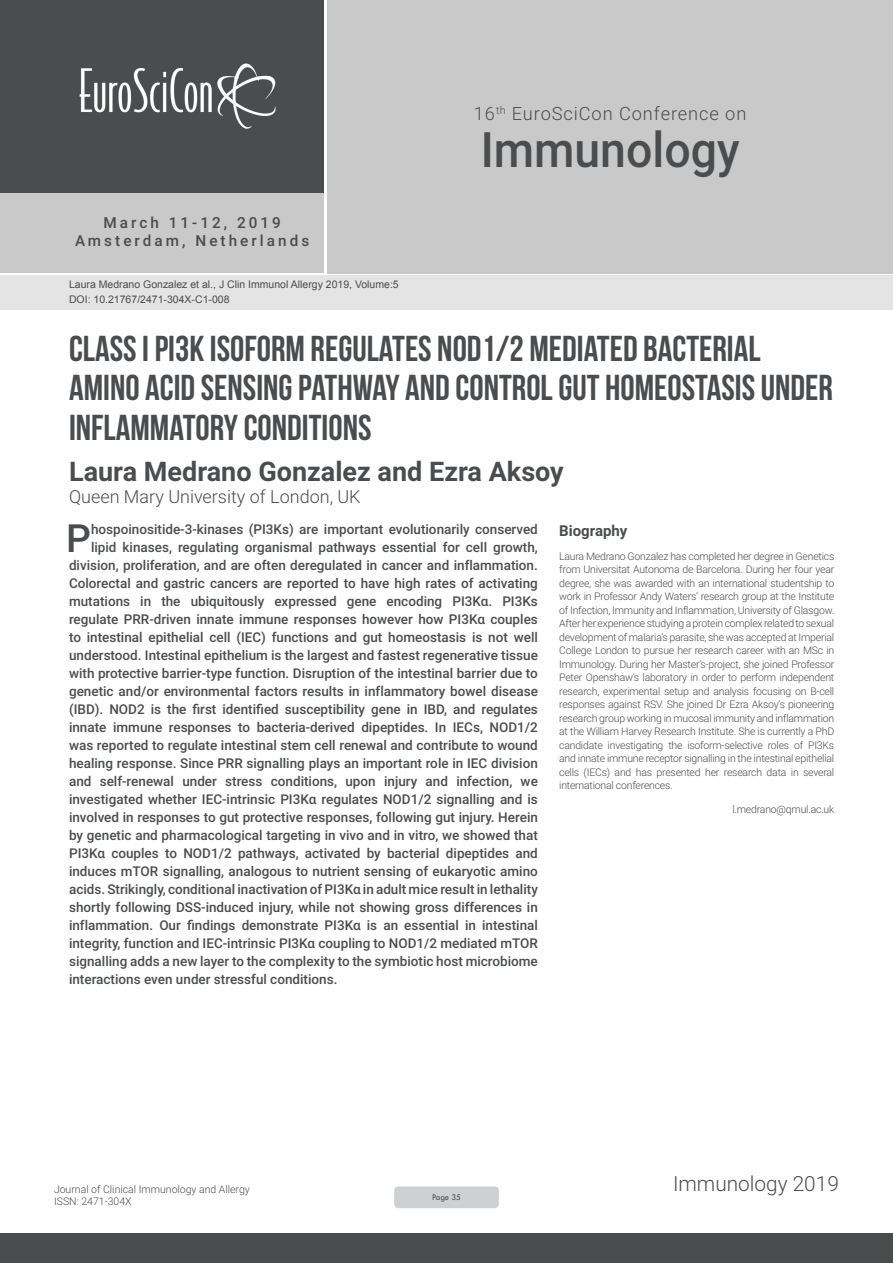
<style>
.page{position:relative;width:893px;height:1263px;background:#fff}
.page>*{position:absolute;margin:0;border:0;box-sizing:border-box;transform-origin:0 0}
.t1{font:500 48.9px "Roboto";color:#4b4c4d;scale:.95 1}
.Abstract{font:500 38.85px "Roboto";color:#4b4c4d}
.t2{font:36px/39.6px "Bebas Neue";color:#4b4c4d}
.t3{font:700 27px "Roboto";color:#4b4c4d}
.t4{font:300 20.85px "Roboto";color:#4b4c4d}
.t5{font:300 18.3px "Roboto";letter-spacing:.05em;color:#4b4c4d}
.t6{font:300 18px "Roboto";color:#4b4c4d}
.t7{font:500 15.3px/18.3px "Roboto";letter-spacing:.2em;color:#4b4c4d;text-align:center}
.Bio_Heading{font:700 15px "Roboto";color:#4b4c4d}
.Abstract-2{font:500 13.5px "Roboto";color:#4b4c4d}
.Biography{font:300 10.5px/13.5px "Roboto";letter-spacing:-.02em;color:#4b4c4d;text-align:justify}
.t8{font:10.5px "Arial";color:#4b4c4d}
.Biography-2{font:300 10.5px/12.6px "Roboto";color:#4b4c4d}
.t9{font:9px "Tw Cen";letter-spacing:-.02em;color:#4b4c4d;scale:.95 1}
</style>
<div class="page">
<div style="left:0;top:0;width:323px;height:193px;background:#4b4c4d"></div>
<div style="left:1px;top:193px;width:323px;height:80px;background:#c9c9c9"></div>
<div style="left:327px;top:0;width:566px;height:273px;background:#c9c9c9"></div>
<img style="left:79px;top:63px;width:197px;height:66px">
<div style="left:0;top:1233px;width:893px;height:30px;background:#4b4c4d"></div>
<div style="left:1px;top:275px;width:892px;height:35px;background:#e4e4e4"></div>
<div style="left:394px;top:1186px;width:105px;height:22px;background:#cfd0d2;border-radius:4px"></div>
<p class="t7" style="left:75px;top:213px;width:236px">March 11-12, 2019<br>Amsterdam, Netherlands</p>
<p class="t8" style="left:69px;top:278px;width:331px">Laura Medrano Gonzalez et al., J Clin Immunol Allergy 2019, Volume:5</p>
<p class="t8" style="left:69px;top:292px;width:162px">DOI: 10.21767/2471-304X-C1-008</p>
<h3 class="t5" style="left:474px;top:100px;width:274px">16<sup>th</sup> EuroSciCon Conference on</h3>
<h1 class="t1" style="left:481px;top:116px;width:274px">Immunology</h1>
<p class="t2" style="left:69px;top:328px;width:765px">CLASS I PI3K ISOFORM REGULATES NOD1/2 MEDIATED BACTERIAL<br>AMINO ACID SENSING PATHWAY AND CONTROL GUT HOMEOSTASIS UNDER<br>INFLAMMATORY CONDITIONS</p>
<p class="t3" style="left:69px;top:453px;width:496px">Laura Medrano Gonzalez and Ezra Aksoy</p>
<p class="t6" style="left:69px;top:484px;width:293px">Queen Mary University of London, UK</p>
<p class="Abstract" style="left:66px;top:511px;width:26px">P</p>
<p class="Abstract-2" style="left:91px;top:520px;width:448px">hospoinositide-3-kinases (PI3Ks) are important evolutionarily conserved</p>
<p class="Abstract-2" style="left:91px;top:538px;width:448px">lipid kinases, regulating organismal pathways essential for cell growth,</p>
<p class="Abstract-2" style="left:69px;top:556px;width:470px">division, proliferation, and are often deregulated in cancer and inflammation.</p>
<p class="Abstract-2" style="left:69px;top:574px;width:470px">Colorectal and gastric cancers are reported to have high rates of activating</p>
<p class="Abstract-2" style="left:69px;top:592px;width:470px">mutations in the ubiquitously expressed gene encoding PI3Kα. PI3Ks</p>
<p class="Abstract-2" style="left:69px;top:610px;width:470px">regulate PRR-driven innate immune responses however how PI3Kα couples</p>
<p class="Abstract-2" style="left:69px;top:628px;width:470px">to intestinal epithelial cell (IEC) functions and gut homeostasis is not well</p>
<p class="Abstract-2" style="left:69px;top:646px;width:470px">understood. Intestinal epithelium is the largest and fastest regenerative tissue</p>
<p class="Abstract-2" style="left:69px;top:664px;width:470px">with protective barrier-type function. Disruption of the intestinal barrier due to</p>
<p class="Abstract-2" style="left:69px;top:682px;width:470px">genetic and/or environmental factors results in inflammatory bowel disease</p>
<p class="Abstract-2" style="left:69px;top:700px;width:470px">(IBD). NOD2 is the first identified susceptibility gene in IBD, and regulates</p>
<p class="Abstract-2" style="left:69px;top:718px;width:470px">innate immune responses to bacteria-derived dipeptides. In IECs, NOD1/2</p>
<p class="Abstract-2" style="left:69px;top:736px;width:470px">was reported to regulate intestinal stem cell renewal and contribute to wound</p>
<p class="Abstract-2" style="left:69px;top:754px;width:470px">healing response. Since PRR signalling plays an important role in IEC division</p>
<p class="Abstract-2" style="left:69px;top:772px;width:470px">and self-renewal under stress conditions, upon injury and infection, we</p>
<p class="Abstract-2" style="left:69px;top:790px;width:470px">investigated whether IEC-intrinsic PI3Kα regulates NOD1/2 signalling and is</p>
<p class="Abstract-2" style="left:69px;top:808px;width:470px">involved in responses to gut protective responses, following gut injury. Herein</p>
<p class="Abstract-2" style="left:69px;top:826px;width:470px">by genetic and pharmacological targeting in vivo and in vitro, we showed that</p>
<p class="Abstract-2" style="left:69px;top:844px;width:470px">PI3Kα couples to NOD1/2 pathways, activated by bacterial dipeptides and</p>
<p class="Abstract-2" style="left:69px;top:862px;width:470px">induces mTOR signalling, analogous to nutrient sensing of eukaryotic amino</p>
<p class="Abstract-2" style="left:69px;top:880px;width:470px">acids. Strikingly, conditional inactivation of PI3Kα in adult mice result in lethality</p>
<p class="Abstract-2" style="left:69px;top:898px;width:470px">shortly following DSS-induced injury, while not showing gross differences in</p>
<p class="Abstract-2" style="left:69px;top:916px;width:470px">inflammation. Our findings demonstrate PI3Kα is an essential in intestinal</p>
<p class="Abstract-2" style="left:69px;top:934px;width:470px">integrity, function and IEC-intrinsic PI3Kα coupling to NOD1/2 mediated mTOR</p>
<p class="Abstract-2" style="left:69px;top:952px;width:470px">signalling adds a new layer to the complexity to the symbiotic host microbiome</p>
<p class="Abstract-2" style="left:69px;top:970px;width:270px">interactions even under stressful conditions.</p>
<p class="Bio_Heading" style="left:559px;top:520px;width:70px">Biography</p>
<p class="Biography" style="left:559px;top:549px;width:277px">Laura Medrano Gonzalez has completed her degree in Genetics from Universitat Autonoma de Barcelona. During her four year degree, she was awarded with an international studentship to work in Professor Andy Waters’ research group at the Institute of Infection, Immunity and Inflammation, University of Glasgow.<br>After her experience studying a protein complex related to sexual development of malaria’s parasite, she was accepted at Imperial College London to pursue her research career with an MSc in Immunology. During her Master’s-project, she joined Professor Peter Openshaw’s laboratory in order to perform independent research, experimental setup and analysis focusing on B-cell responses against RSV. She joined Dr Ezra Aksoy's pioneering research group working in mucosal immunity and inflammation at the William Harvey Research Institute. She is currently a PhD candidate investigating the isoform-selective roles of PI3Ks and innate immune receptor signalling in the intestinal epithelial cells (IECs) and has presented her research data in several international conferences.</p>
<p class="Biography" style="left:732px;top:802px;width:103px">l.medrano@qmul.ac.uk</p>
<p class="Biography-2" style="left:54px;top:1182px;width:197px">Journal of Clinical Immunology and Allergy<br>ISSN: 2471-304X</p>
<p class="t9" style="left:432px;top:1192px;width:32px">Page 35</p>
<h3 class="t4" style="left:673px;top:1169px;width:167px">Immunology 2019</h3>
</div>
